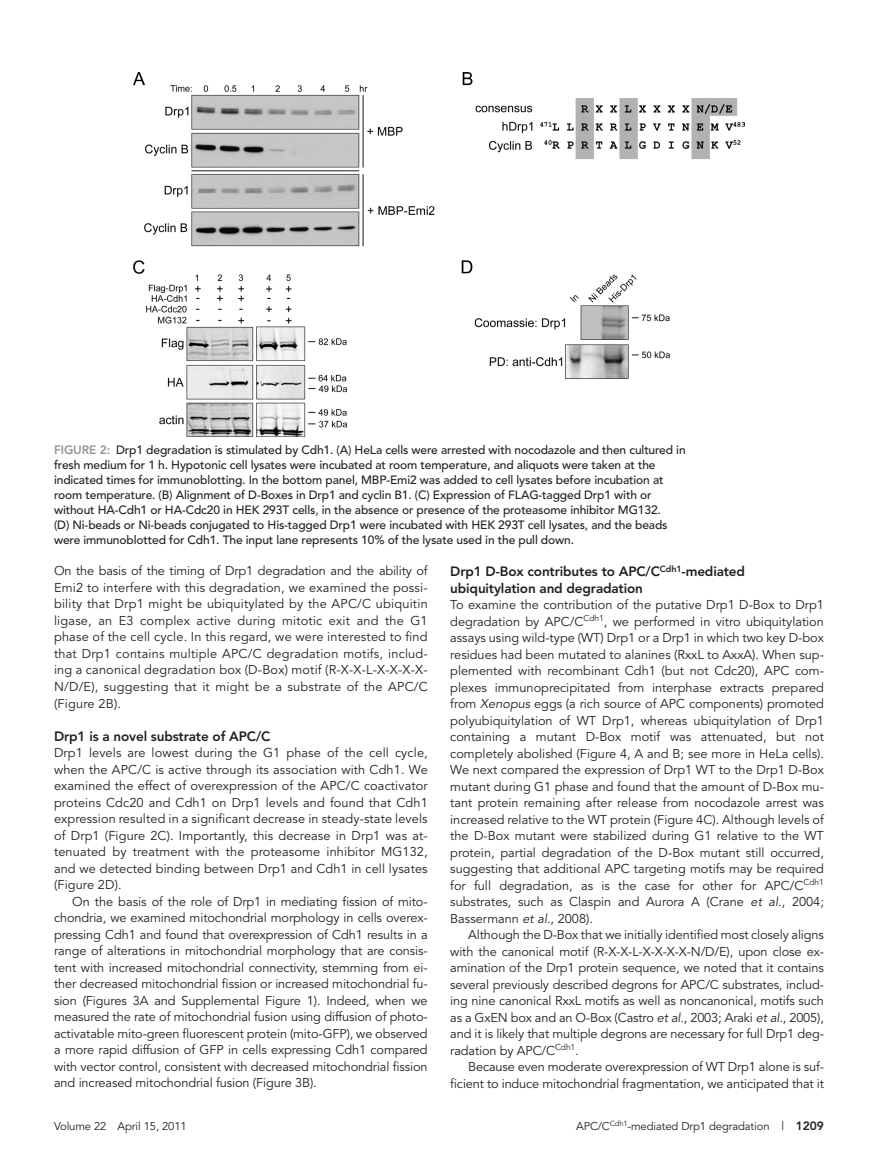
<style>
.page{position:relative;width:878px;height:1175px;background:#fff}
.page>*{position:absolute;margin:0;border:0;box-sizing:border-box;transform-origin:0 0}
.B_heads{font:800 13.5px/16.5px "Avenir";letter-spacing:-.01em;color:#231f20}
.Body_Text_next_aveni{font:12.75px/16.5px "Avenir";letter-spacing:-.01em;color:#231f20;text-align:justify}
.Body_Text_avenir{font:12.75px/16.5px "Avenir";letter-spacing:.005em;color:#231f20;text-align:justify}
.Figure_caption_35_5p{font:500 12px/15px "Avenir";letter-spacing:-.01em;color:#231f20}
.Body_Text_avenir-2{font:11.25px "Avenir";letter-spacing:-.01em;color:#231f20}
.s1{font-weight:800;color:#939598}
.s2{font-style:italic}
.s3{font-size:12px}
.s4{font-weight:800;font-size:12px}
</style>
<div class="page">
<img style="left:134px;top:72px;width:610px;height:364px">
<p class="Figure_caption_35_5p" style="left:54px;top:442px;width:633px"><span class="s1">FIGURE 2:</span> Drp1 degradation is stimulated by Cdh1. (A) HeLa cells were arrested with nocodazole and then cultured in fresh medium for 1 h. Hypotonic cell lysates were incubated at room temperature, and aliquots were taken at the indicated times for immunoblotting. In the bottom panel, MBP-Emi2 was added to cell lysates before incubation at room temperature. (B) Alignment of D-Boxes in Drp1 and cyclin B1. (C) Expression of FLAG-tagged Drp1 with or without HA-Cdh1 or HA-Cdc20 in HEK 293T cells, in the absence or presence of the proteasome inhibitor MG132.<br>(D) Ni-beads or Ni-beads conjugated to His-tagged Drp1 were incubated with HEK 293T cell lysates, and the beads were immunoblotted for Cdh1. The input lane represents 10% of the lysate used in the pull down.</p>
<p class="Body_Text_next_aveni" style="left:54px;top:563px;width:375px">On the basis of the timing of Drp1 degradation and the ability of Emi2 to interfere with this degradation, we examined the possi&shy;bility that Drp1 might be ubiquitylated by the APC/C ubiquitin ligase, an E3 complex active during mitotic exit and the G1 phase of the cell cycle. In this regard, we were interested to find that Drp1 contains multiple APC/C degradation motifs, includ&shy;ing a canonical degradation box (D-Box) motif (R-X-X-L-X-X-X-X-N/D/E), suggesting that it might be a substrate of the APC/C (Figure 2B).</p>
<p class="B_heads" style="left:54px;top:727px;width:218px">Drp1 is a novel substrate of APC/C</p>
<p class="Body_Text_avenir" style="left:54px;top:744px;width:375px">Drp1 levels are lowest during the G1 phase of the cell cycle, when the APC/C is active through its association with Cdh1. We examined the effect of overexpression of the APC/C coactivator proteins Cdc20 and Cdh1 on Drp1 levels and found that Cdh1 expression resulted in a significant decrease in steady-state levels of Drp1 (Figure 2C). Importantly, this decrease in Drp1 was at&shy;tenuated by treatment with the proteasome inhibitor MG132, and we detected binding between Drp1 and Cdh1 in cell lysates (Figure 2D).</p>
<p class="Body_Text_next_aveni" style="left:54px;top:893px;width:375px;text-indent:18px">On the basis of the role of Drp1 in mediating fission of mito&shy;chondria, we examined mitochondrial morphology in cells overex&shy;pressing Cdh1 and found that overexpression of Cdh1 results in a range of alterations in mitochondrial morphology that are consis&shy;tent with increased mitochondrial connectivity, stemming from ei&shy;ther decreased mitochondrial fission or increased mitochondrial fu&shy;sion (Figures 3A and Supplemental Figure 1). Indeed, when we measured the rate of mitochondrial fusion using diffusion of photo&shy;activatable mito-green fluorescent protein (mito-GFP), we observed a more rapid diffusion of GFP in cells expressing Cdh1 compared with vector control, consistent with decreased mitochondrial fission and increased mitochondrial fusion (Figure 3B).</p>
<p class="B_heads" style="left:450px;top:563px;width:296px">Drp1 D-Box contributes to APC/C<sup>Cdh1</sup>-mediated ubiquitylation and degradation</p>
<p class="Body_Text_avenir" style="left:450px;top:596px;width:375px">To examine the contribution of the putative Drp1 D-Box to Drp1 degradation by APC/C<sup>Cdh1</sup>, we performed in vitro ubiquitylation assays using wild-type (WT) Drp1 or a Drp1 in which two key D-box residues had been mutated to alanines (RxxL to AxxA). When sup&shy;plemented with recombinant Cdh1 (but not Cdc20), APC com&shy;plexes immunoprecipitated from interphase extracts prepared from <span class="s2">Xenopus</span> eggs (a rich source of APC components) promoted polyubiquitylation of WT Drp1, whereas ubiquitylation of Drp1 containing a mutant D-Box motif was attenuated, but not completely abolished (Figure 4, A and B; see more in HeLa cells).<br>We next compared the expression of Drp1 WT to the Drp1 D-Box mutant during G1 phase and found that the amount of D-Box mu&shy;tant protein remaining after release from nocodazole arrest was increased relative to the WT protein (Figure 4C). Although levels of the D-Box mutant were stabilized during G1 relative to the WT protein, partial degradation of the D-Box mutant still occurred, suggesting that additional APC targeting motifs may be required for full degradation, as is the case for other for APC/C<sup>Cdh1 </sup>substrates, such as Claspin and Aurora A (Crane <span class="s2">et al.</span>, 2004; Bassermann <span class="s2">et al.</span>, 2008).</p>
<p class="Body_Text_next_aveni" style="left:450px;top:926px;width:375px;text-indent:18px">Although the D-Box that we initially identified most closely aligns with the canonical motif (R-X-X-L-X-X-X-X-N/D/E), upon close ex&shy;amination of the Drp1 protein sequence, we noted that it contains several previously described degrons for APC/C substrates, includ&shy;ing nine canonical RxxL motifs as well as noncanonical, motifs such as a GxEN box and an O-Box (Castro <span class="s2">et al.</span>, 2003; Araki <span class="s2">et al.</span>, 2005), and it is likely that multiple degrons are necessary for full Drp1 deg&shy;radation by APC/C<sup>Cdh1</sup>.</p>
<p class="Body_Text_next_aveni" style="left:450px;top:1058px;width:375px;text-align:right">Because even moderate overexpression of WT Drp1 alone is suf&shy;ficient to induce mitochondrial fragmentation, we anticipated that it</p>
<p class="Body_Text_avenir-2" style="left:54px;top:1119px;width:134px">Volume 22 April 15, 2011</p>
<p class="Body_Text_avenir-2" style="left:576px;top:1119px;width:249px">APC/C<sup>Cdh1</sup>-mediated Drp1 degradation <span class="s3">|</span> <span class="s4">1209</span></p>
</div>
